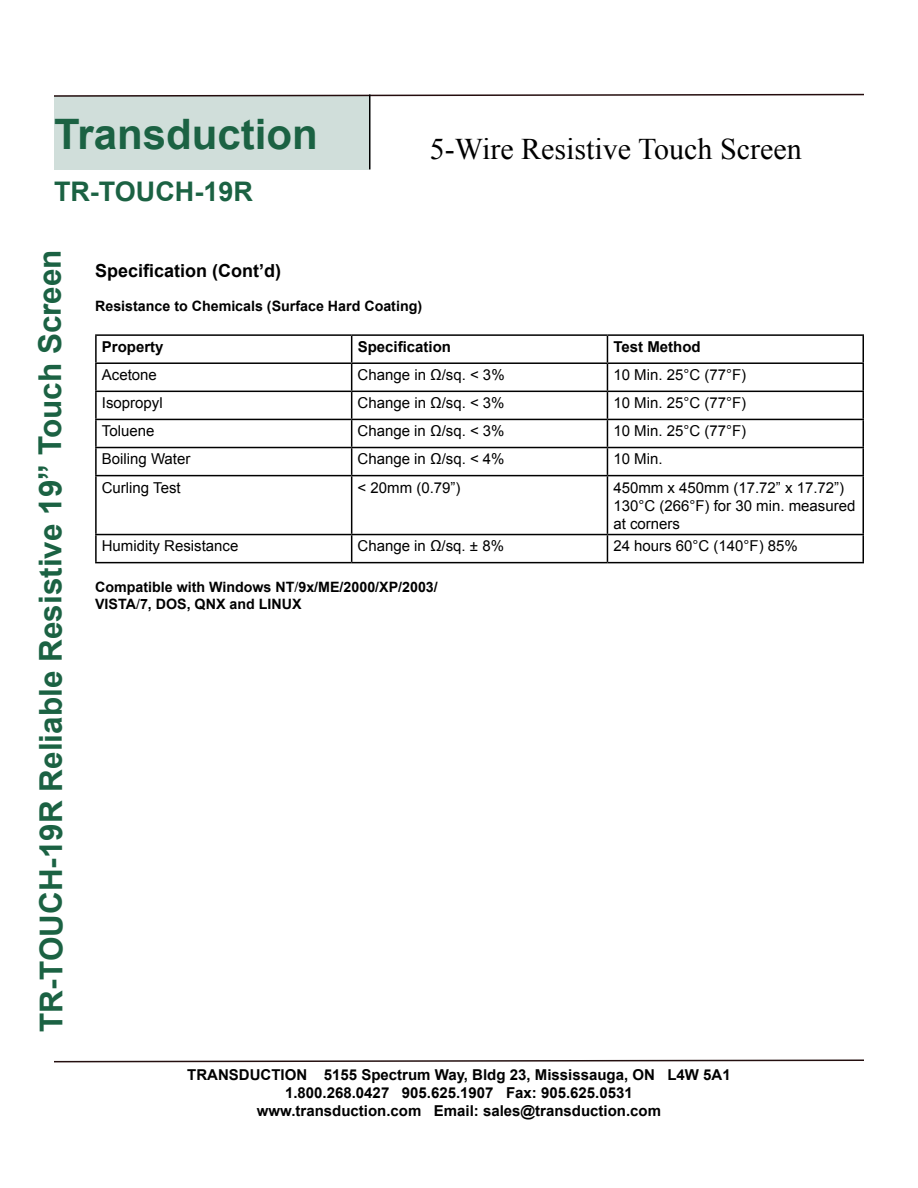
<style>
.page{position:relative;width:918px;height:1188px;background:#fff}
.page>*{position:absolute;margin:0;border:0;box-sizing:border-box;transform-origin:0 0}
.t1{font:700 42px "Arial";color:#1b6243}
.t2{font:700 31.5px "Arial";letter-spacing:-.005em;color:#1b6243}
.t3{font:30px "Times New Roman";color:#000}
.t4{font:700 27px "Arial";color:#1b6243}
.t5{font:700 18px "Arial";color:#000}
.t6{font:15px/18px "Arial";color:#000}
.t7{font:700 15px/18px "Arial";color:#000;text-align:center}
.t8{font:700 14.25px/17.1px "Arial";color:#000}
.s1{font-weight:400}
</style>
<div class="page">
<svg style="left:54px;top:1059px;width:810px;height:4px"></svg>
<svg style="left:54px;top:93px;width:810px;height:4px"></svg>
<div style="left:54px;top:96px;width:315px;height:74px;background:#d0deda"></div>
<hr style="left:369px;top:94px;width:1px;height:76px;background:#000">
<hr style="left:95px;top:334px;width:257px;height:2px;background:#000">
<hr style="left:95px;top:336px;width:2px;height:26px;background:#000">
<hr style="left:352px;top:334px;width:255px;height:2px;background:#000">
<hr style="left:607px;top:334px;width:257px;height:2px;background:#000">
<hr style="left:862px;top:336px;width:2px;height:26px;background:#000">
<hr style="left:95px;top:362px;width:257px;height:2px;background:#000">
<hr style="left:95px;top:364px;width:2px;height:27px;background:#000">
<hr style="left:352px;top:362px;width:255px;height:2px;background:#000">
<hr style="left:607px;top:362px;width:257px;height:2px;background:#000">
<hr style="left:862px;top:364px;width:2px;height:27px;background:#000">
<hr style="left:95px;top:391px;width:257px;height:1px;background:#000">
<hr style="left:95px;top:392px;width:2px;height:27px;background:#000">
<hr style="left:352px;top:391px;width:255px;height:1px;background:#000">
<hr style="left:607px;top:391px;width:257px;height:1px;background:#000">
<hr style="left:862px;top:392px;width:2px;height:27px;background:#000">
<hr style="left:95px;top:419px;width:257px;height:1px;background:#000">
<hr style="left:95px;top:420px;width:2px;height:27px;background:#000">
<hr style="left:352px;top:419px;width:255px;height:1px;background:#000">
<hr style="left:607px;top:419px;width:257px;height:1px;background:#000">
<hr style="left:862px;top:420px;width:2px;height:27px;background:#000">
<hr style="left:95px;top:447px;width:257px;height:1px;background:#000">
<hr style="left:95px;top:448px;width:2px;height:27px;background:#000">
<hr style="left:352px;top:447px;width:255px;height:1px;background:#000">
<svg style="left:351px;top:336px;width:1px;height:139px"></svg>
<hr style="left:607px;top:447px;width:257px;height:1px;background:#000">
<svg style="left:607px;top:336px;width:1px;height:139px"></svg>
<hr style="left:862px;top:448px;width:2px;height:27px;background:#000">
<hr style="left:95px;top:475px;width:257px;height:1px;background:#000">
<hr style="left:95px;top:476px;width:2px;height:58px;background:#000">
<hr style="left:352px;top:475px;width:255px;height:1px;background:#000">
<hr style="left:351px;top:476px;width:1px;height:58px;background:#000">
<hr style="left:607px;top:475px;width:257px;height:1px;background:#000">
<hr style="left:607px;top:476px;width:1px;height:58px;background:#000">
<hr style="left:862px;top:476px;width:2px;height:58px;background:#000">
<hr style="left:95px;top:534px;width:257px;height:1px;background:#000">
<hr style="left:95px;top:535px;width:2px;height:27px;background:#000">
<hr style="left:352px;top:534px;width:255px;height:1px;background:#000">
<svg style="left:351px;top:535px;width:1px;height:27px"></svg>
<hr style="left:607px;top:534px;width:257px;height:1px;background:#000">
<svg style="left:607px;top:535px;width:1px;height:27px"></svg>
<hr style="left:862px;top:535px;width:2px;height:27px;background:#000">
<hr style="left:95px;top:562px;width:257px;height:1px;background:#000">
<hr style="left:352px;top:562px;width:255px;height:1px;background:#000">
<hr style="left:607px;top:562px;width:257px;height:1px;background:#000">
<h1 class="t1" style="left:54px;top:107px;width:265px">Transduction</h1>
<h3 class="t4" style="left:54px;top:174px;width:200px">TR-TOUCH-19R</h3>
<h3 class="t3" style="left:430px;top:128px;width:373px">5-Wire Resistive Touch Screen</h3>
<h2 class="t2" style="left:30px;top:1032px;width:785px;rotate:-90deg">TR-TOUCH-19R Reliable Resistive 19” Touch Screen</h2>
<p class="t5" style="left:95px;top:259px;width:188px">Specification (Cont’d)</p>
<p class="t8" style="left:95px;top:298px;width:329px">Resistance to Chemicals (Surface Hard Coating)</p>
<p class="t7" style="left:102px;top:338px;width:63px">Property</p>
<p class="t7" style="left:358px;top:338px;width:95px">Specification</p>
<p class="t7" style="left:613px;top:338px;width:89px">Test Method</p>
<p class="t6" style="left:102px;top:366px;width:57px">Acetone</p>
<p class="t6" style="left:358px;top:366px;width:149px">Change in Ω/sq. &lt; 3%</p>
<p class="t6" style="left:613px;top:366px;width:134px">10 Min. 25°C (77°F)</p>
<p class="t6" style="left:102px;top:394px;width:62px">Isopropyl</p>
<p class="t6" style="left:358px;top:394px;width:149px">Change in Ω/sq. &lt; 3%</p>
<p class="t6" style="left:613px;top:394px;width:134px">10 Min. 25°C (77°F)</p>
<p class="t6" style="left:102px;top:422px;width:54px">Toluene</p>
<p class="t6" style="left:358px;top:422px;width:149px">Change in Ω/sq. &lt; 3%</p>
<p class="t6" style="left:613px;top:422px;width:134px">10 Min. 25°C (77°F)</p>
<p class="t6" style="left:102px;top:450px;width:90px">Boiling Water</p>
<p class="t6" style="left:358px;top:450px;width:149px">Change in Ω/sq. &lt; 4%</p>
<p class="t6" style="left:613px;top:450px;width:51px">10 Min.</p>
<p class="t6" style="left:102px;top:478px;width:80px">Curling Test</p>
<p class="t6" style="left:358px;top:478px;width:104px">&lt; 20mm (0.79”)</p>
<p class="t6" style="left:613px;top:478px;width:244px">450mm x 450mm (17.72” x 17.72”)<br>130°C (266°F) for 30 min. measured at corners</p>
<p class="t6" style="left:102px;top:537px;width:138px">Humidity Resistance</p>
<p class="t6" style="left:358px;top:537px;width:148px">Change in Ω/sq. ± 8%</p>
<p class="t6" style="left:613px;top:537px;width:186px">24 hours 60°C (140°F) 85%</p>
<p class="t8" style="left:95px;top:579px;width:344px">Compatible with Windows NT<span class="s1">/</span>9x/ME/2000/XP/2003/<br>VISTA<span class="s1">/</span>7, DOS, QNX and LINUX</p>
<p class="t7" style="left:187px;top:1067px;width:545px">TRANSDUCTION 5155 Spectrum Way, Bldg 23, Mississauga, ON L4W 5A1<br>1.800.268.0427 905.625.1907 Fax: 905.625.0531<br>www.transduction.com Email: sales@transduction.com</p>
</div>
